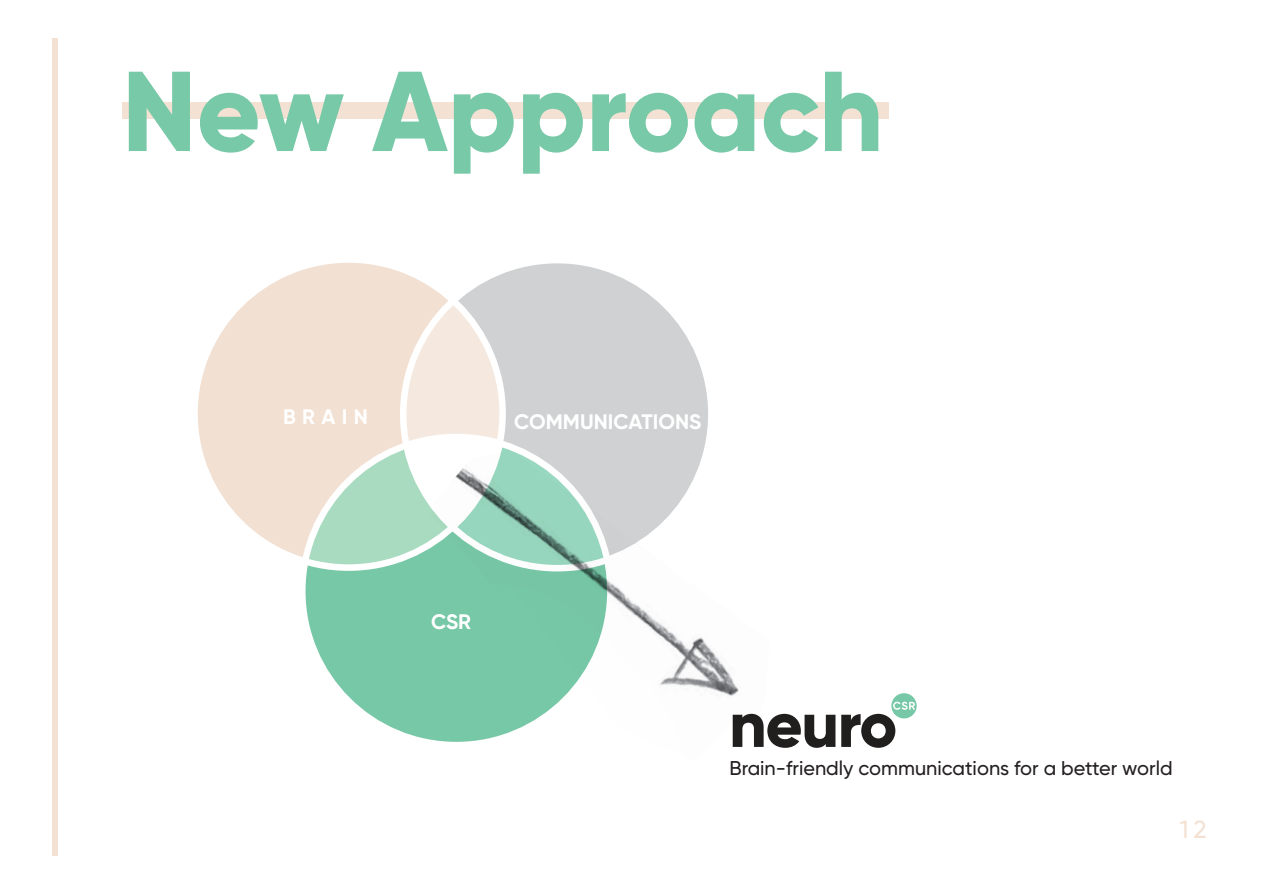
<style>
.page{position:relative;width:1263px;height:893px;background:#fff}
.page>*{position:absolute;margin:0;border:0;box-sizing:border-box;transform-origin:0 0}
.t1{font:800 113.4px "Gilroy";color:#78c9a7}
.t2{font:500 24.75px "Gilroy";color:#f3e2d3}
.t3{font:700 21px "Gilroy";color:#fff}
.t4{font:500 19.95px "Gilroy";color:#231f20}
</style>
<div class="page">
<div style="left:303px;top:436px;width:308px;height:308px;background:#77c8a7;border-radius:50%"></div>
<svg style="left:891px;top:693px;width:26px;height:25px"></svg>
<svg style="left:769px;top:714px;width:66px;height:34px"></svg>
<svg style="left:841px;top:702px;width:74px;height:46px"></svg>
<svg style="left:195px;top:259px;width:308px;height:309px;background:#e8e1d2"></svg>
<svg style="left:404px;top:259px;width:308px;height:309px;background:#d9d8d7"></svg>
<div style="left:191px;top:256px;width:315px;height:315px;border:7px solid #fff;border-radius:50%"></div>
<svg style="left:406px;top:437px;width:93px;height:91px;background:#e1f2e9"></svg>
<img style="left:427px;top:450px;width:342px;height:297px">
<div style="left:122px;top:103px;width:766px;height:16px;background:#f3e2d3"></div>
<div style="left:52px;top:38px;width:5px;height:817px;background:#f3e2d3"></div>
<h1 class="t1" style="left:122px;top:40px;width:763px">New Approach</h1>
<p class="t3" style="left:283px;top:404px;width:86px">BRAIN</p>
<p class="t3" style="left:514px;top:408px;width:189px">COMMUNICATIONS</p>
<p class="t3" style="left:431px;top:609px;width:42px">CSR</p>
<p class="t4" style="left:729px;top:755px;width:445px">Brain-friendly communications for a better world</p>
<p class="t2" style="left:1180px;top:814px;width:28px">12</p>
</div>
